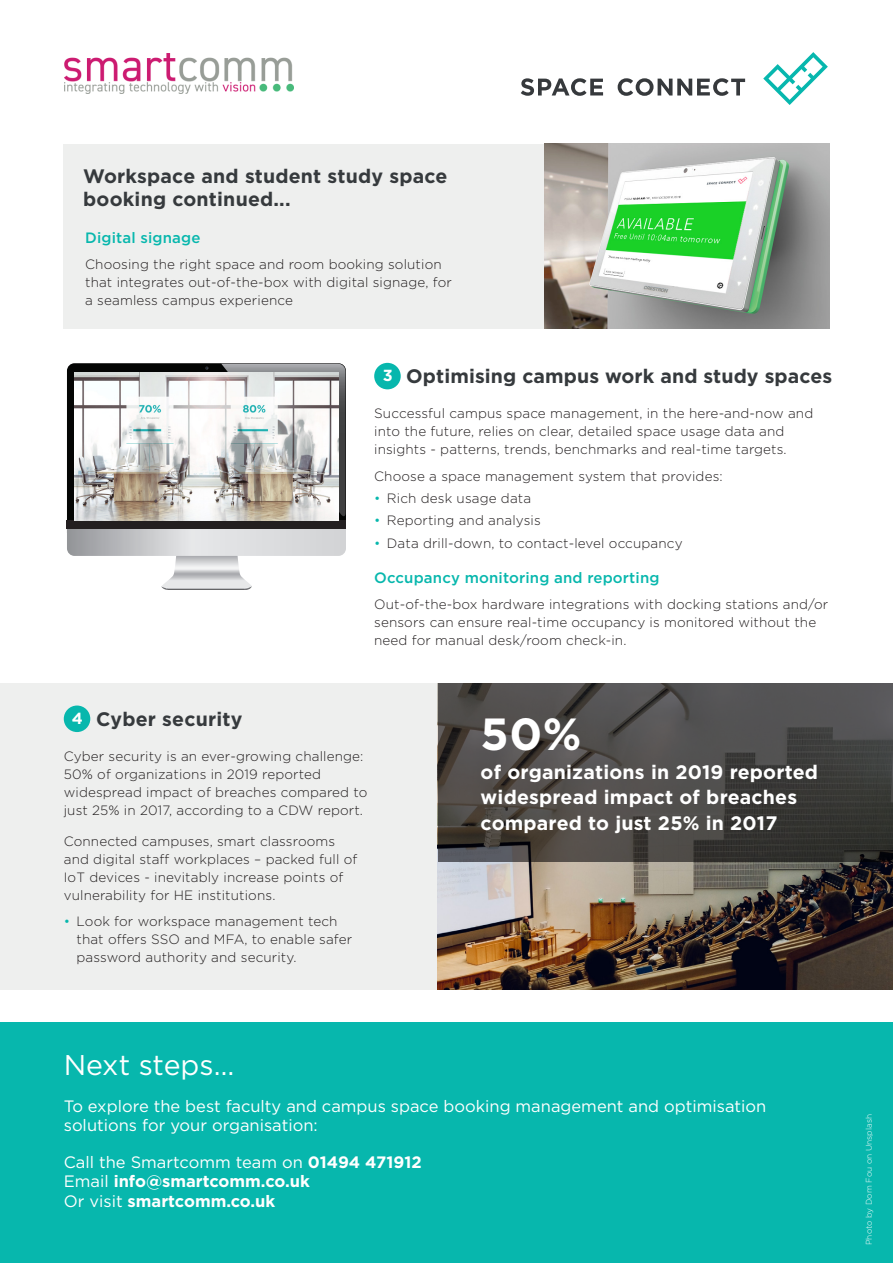
<style>
.page{position:relative;width:893px;height:1263px;background:#fff}
.page>*{position:absolute;margin:0;border:0;box-sizing:border-box;transform-origin:0 0}
.Text_PS{font:700 45px "Gotham";color:#fff}
.Text_PS-2{font:28.5px "Gotham";color:#fff}
.Text_PS-3{font:700 19.5px/23.4px "Gotham";letter-spacing:.01em;color:#363a3d}
.Text_PS-4{font:700 19.5px/25.5px "Gotham";letter-spacing:.01em;color:#fff}
.Text_PS-5{font:16.5px/19.8px "Gotham";color:#fff}
.Text_PS-6{font:700 16.5px/19.8px "Gotham";color:#fff}
.Text_PS-7{font:700 16.05px "Gotham";color:#fff}
.Text_PS-8{font:500 15px "Gotham";letter-spacing:.01em;color:#07b7ad}
.Text_PS-9{font:300 13.5px/18px "Gotham";letter-spacing:.01em;color:#231f20}
.Text_PS-10{font:300 8.25px "Gotham";letter-spacing:.01em;color:#fff}
.s1{color:#07b7ad}
.s2{font-weight:400}
</style>
<div class="page">
<div style="left:0;top:1022px;width:893px;height:241px;background:#07b7ad"></div>
<svg style="left:763px;top:52px;width:65px;height:53px"></svg>
<svg style="left:521px;top:78px;width:224px;height:18px"></svg>
<div style="left:64px;top:144px;width:765px;height:185px;background:#eeefee"></div>
<img style="left:544px;top:144px;width:285px;height:185px">
<div style="left:374px;top:363px;width:27px;height:26px;background:#07b7ad;border-radius:50%"></div>
<div style="left:67px;top:363px;width:279px;height:177px;background:#040504;border-radius:8px"></div>
<svg style="left:205px;top:366px;width:4px;height:4px"></svg>
<svg style="left:67px;top:529px;width:279px;height:61px"></svg>
<div style="left:67px;top:520px;width:279px;height:9px;background:#231f20"></div>
<svg style="left:221px;top:364px;width:125px;height:152px;background:#6d6d70"></svg>
<img style="left:74px;top:372px;width:265px;height:149px">
<div style="left:0;top:684px;width:893px;height:306px;background:#eeefee"></div>
<img style="left:438px;top:862px;width:455px;height:128px">
<svg style="left:438px;top:684px;width:455px;height:178px;background:#494745"></svg>
<div style="left:64px;top:705px;width:26px;height:27px;background:#07b7ad;border-radius:50%"></div>
<img style="left:65px;top:53px;width:229px;height:41px">
<p class="Text_PS-3" style="left:83px;top:164px;width:366px">Workspace and student study space booking continued...</p>
<p class="Text_PS-8" style="left:85px;top:228px;width:117px">Digital signage</p>
<p class="Text_PS-9" style="left:85px;top:255px;width:368px">Choosing the right space and room booking solution that integrates out-of-the-box with digital signage, for a seamless campus experience</p>
<p class="Text_PS-7" style="left:383px;top:365px;width:11px">3</p>
<p class="Text_PS-3" style="left:406px;top:365px;width:427px">Optimising campus work and study spaces</p>
<p class="Text_PS-9" style="left:374px;top:404px;width:441px">Successful campus space management, in the here-and-now and into the future, relies on clear, detailed space usage data and insights - patterns, trends, benchmarks and real-time targets.</p>
<p class="Text_PS-9" style="left:374px;top:467px;width:350px">Choose a space management system that provides:</p>
<p class="Text_PS-9" style="left:374px;top:489px;width:158px"><span class="s1">•</span> Rich desk usage data</p>
<p class="Text_PS-9" style="left:374px;top:511px;width:168px"><span class="s1">•</span> Reporting and analysis</p>
<p class="Text_PS-9" style="left:374px;top:533px;width:310px"><span class="s1">•</span> Data drill-down, to contact-level occupancy</p>
<p class="Text_PS-8" style="left:374px;top:567px;width:287px">Occupancy monitoring and reporting</p>
<p class="Text_PS-9" style="left:374px;top:595px;width:455px">Out-of-the-box hardware integrations with docking stations and/or sensors can ensure real-time occupancy is monitored without the need for manual desk/room check-in.</p>
<p class="Text_PS-7" style="left:72px;top:707px;width:13px">4</p>
<p class="Text_PS-3" style="left:96px;top:707px;width:148px">Cyber security</p>
<p class="Text_PS-9" style="left:64px;top:747px;width:305px">Cyber security is an ever-growing challenge:<br>50% of organizations in 2019 reported widespread impact of breaches compared to just 25% in 2017, according to a CDW report.</p>
<p class="Text_PS-9" style="left:64px;top:832px;width:295px">Connected campuses, smart classrooms and digital staff workplaces – packed full of IoT devices - inevitably increase points of vulnerability for HE institutions.</p>
<p class="Text_PS-9" style="left:77px;top:912px;width:277px;text-indent:-13px"><span class="s1">•</span> Look for workspace management tech that offers SSO and MFA, to enable safer password authority and security.</p>
<p class="Text_PS" style="left:481px;top:704px;width:102px">50%</p>
<p class="Text_PS-4" style="left:481px;top:759px;width:339px">of organizations in 2019 reported widespread impact of breaches compared to just 25% in 2017</p>
<p class="Text_PS-2" style="left:64px;top:1047px;width:172px">Next steps…</p>
<p class="Text_PS-5" style="left:64px;top:1095px;width:704px">To explore the best faculty and campus space booking management and optimisation solutions for your organisation:</p>
<p class="Text_PS-6" style="left:64px;top:1152px;width:359px"><span class="s2">Call the Smartcomm team on</span> 01494 471912<br><span class="s2">Email</span> info@smartcomm.co.uk<br><span class="s2">Or visit</span> smartcomm.co.uk</p>
<p class="Text_PS-10" style="left:864px;top:1245px;width:133px;rotate:-90deg">Photo by Dom Fou on Unsplash</p>
</div>
